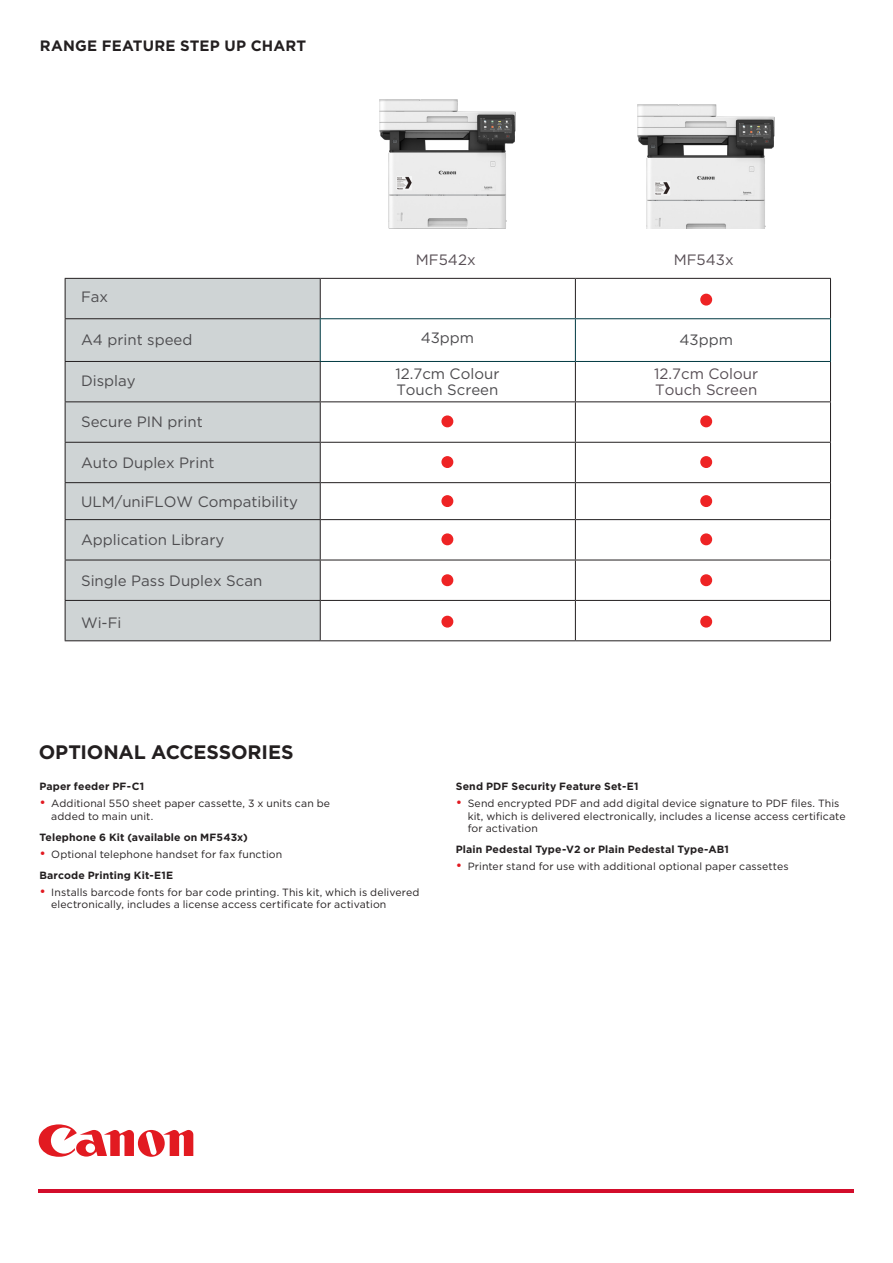
<style>
.page{position:relative;width:893px;height:1263px;background:#fff}
.page>*{position:absolute;margin:0;border:0;box-sizing:border-box;transform-origin:0 0}
.HEADER_B{font:700 19.5px "Gotham";letter-spacing:-.01em;color:#231f20}
.t1{font:15px/16.2px "Gotham";color:#4d4c4f}
.t2{font:15px/16.2px "Gotham";color:#584f55}
.Product_name{font:700 15px "Gotham";letter-spacing:.01em;color:#231f20}
.t3{font:10.5px/12.6px "Gotham";letter-spacing:.01em;color:#231f20}
.SUBHEAD{font:700 10.5px "Gotham";letter-spacing:.015em;color:#231f20}
.s1{font-size:13.5px;color:#e21a21}
</style>
<div class="page">
<svg style="left:39px;top:1124px;width:154px;height:33px"></svg>
<hr style="left:39px;top:1189px;width:815px;height:3px;background:#d30d2b">
<div style="left:66px;top:279px;width:254px;height:361px;background:#cfd4d5"></div>
<svg style="left:321px;top:279px;width:509px;height:361px"></svg>
<hr style="left:320px;top:278px;width:255px;height:1px;background:#231f20">
<hr style="left:320px;top:401px;width:255px;height:1px;background:#231f20">
<hr style="left:320px;top:442px;width:255px;height:1px;background:#231f20">
<hr style="left:320px;top:482px;width:255px;height:1px;background:#231f20">
<hr style="left:320px;top:519px;width:255px;height:1px;background:#231f20">
<hr style="left:320px;top:560px;width:255px;height:1px;background:#231f20">
<hr style="left:320px;top:600px;width:255px;height:1px;background:#231f20">
<hr style="left:320px;top:640px;width:255px;height:1px;background:#231f20">
<hr style="left:575px;top:278px;width:256px;height:1px;background:#231f20">
<hr style="left:575px;top:279px;width:1px;height:39px;background:#231f20">
<hr style="left:575px;top:362px;width:1px;height:39px;background:#231f20">
<hr style="left:575px;top:401px;width:256px;height:1px;background:#231f20">
<hr style="left:575px;top:402px;width:1px;height:40px;background:#231f20">
<hr style="left:575px;top:442px;width:256px;height:1px;background:#231f20">
<hr style="left:575px;top:443px;width:1px;height:39px;background:#231f20">
<hr style="left:575px;top:482px;width:256px;height:1px;background:#231f20">
<hr style="left:575px;top:483px;width:1px;height:36px;background:#231f20">
<hr style="left:575px;top:519px;width:256px;height:1px;background:#231f20">
<hr style="left:575px;top:520px;width:1px;height:40px;background:#231f20">
<hr style="left:575px;top:560px;width:256px;height:1px;background:#231f20">
<hr style="left:575px;top:560px;width:1px;height:40px;background:#231f20">
<hr style="left:575px;top:600px;width:256px;height:1px;background:#231f20">
<hr style="left:575px;top:601px;width:1px;height:39px;background:#231f20">
<hr style="left:575px;top:640px;width:256px;height:1px;background:#231f20">
<hr style="left:830px;top:279px;width:1px;height:39px;background:#231f20">
<hr style="left:830px;top:362px;width:1px;height:39px;background:#231f20">
<hr style="left:830px;top:402px;width:1px;height:40px;background:#231f20">
<hr style="left:830px;top:443px;width:1px;height:39px;background:#231f20">
<hr style="left:830px;top:483px;width:1px;height:36px;background:#231f20">
<hr style="left:830px;top:520px;width:1px;height:40px;background:#231f20">
<hr style="left:830px;top:560px;width:1px;height:40px;background:#231f20">
<hr style="left:830px;top:601px;width:1px;height:39px;background:#231f20">
<hr style="left:65px;top:278px;width:255px;height:1px;background:#231f20">
<hr style="left:65px;top:279px;width:1px;height:39px;background:#231f20">
<hr style="left:320px;top:279px;width:1px;height:39px;background:#231f20">
<hr style="left:65px;top:318px;width:255px;height:1px;background:#231f20">
<hr style="left:65px;top:319px;width:1px;height:42px;background:#231f20">
<hr style="left:65px;top:361px;width:255px;height:1px;background:#231f20">
<hr style="left:65px;top:362px;width:1px;height:39px;background:#231f20">
<hr style="left:320px;top:362px;width:1px;height:39px;background:#231f20">
<hr style="left:65px;top:401px;width:255px;height:1px;background:#231f20">
<hr style="left:65px;top:402px;width:1px;height:40px;background:#231f20">
<hr style="left:320px;top:402px;width:1px;height:40px;background:#231f20">
<hr style="left:65px;top:442px;width:255px;height:1px;background:#231f20">
<hr style="left:65px;top:443px;width:1px;height:39px;background:#231f20">
<hr style="left:320px;top:443px;width:1px;height:39px;background:#231f20">
<hr style="left:65px;top:482px;width:255px;height:1px;background:#231f20">
<hr style="left:65px;top:483px;width:1px;height:36px;background:#231f20">
<hr style="left:320px;top:483px;width:1px;height:36px;background:#231f20">
<hr style="left:65px;top:519px;width:255px;height:1px;background:#231f20">
<hr style="left:65px;top:520px;width:1px;height:40px;background:#231f20">
<hr style="left:320px;top:520px;width:1px;height:40px;background:#231f20">
<hr style="left:65px;top:560px;width:255px;height:1px;background:#231f20">
<hr style="left:65px;top:560px;width:1px;height:40px;background:#231f20">
<hr style="left:320px;top:560px;width:1px;height:40px;background:#231f20">
<hr style="left:65px;top:600px;width:255px;height:1px;background:#231f20">
<hr style="left:65px;top:601px;width:1px;height:39px;background:#231f20">
<hr style="left:320px;top:601px;width:1px;height:39px;background:#231f20">
<hr style="left:65px;top:640px;width:255px;height:1px;background:#231f20">
<hr style="left:320px;top:318px;width:255px;height:1px;background:#003942">
<hr style="left:320px;top:319px;width:1px;height:42px;background:#003942">
<hr style="left:320px;top:361px;width:255px;height:1px;background:#003942">
<hr style="left:575px;top:318px;width:256px;height:1px;background:#003942">
<hr style="left:575px;top:319px;width:1px;height:42px;background:#003942">
<hr style="left:575px;top:361px;width:256px;height:1px;background:#003942">
<hr style="left:830px;top:319px;width:1px;height:42px;background:#003942">
<img style="left:379px;top:100px;width:137px;height:129px">
<div style="left:442px;top:416px;width:11px;height:11px;background:#ee2324;border-radius:50%"></div>
<div style="left:441px;top:415px;width:12px;height:12px;border:2px solid #ee2324;border-radius:50%"></div>
<div style="left:442px;top:457px;width:11px;height:10px;background:#ee2324;border-radius:50%"></div>
<div style="left:441px;top:456px;width:12px;height:12px;border:2px solid #ee2324;border-radius:50%"></div>
<div style="left:442px;top:534px;width:11px;height:11px;background:#ee2324;border-radius:50%"></div>
<div style="left:441px;top:533px;width:12px;height:12px;border:2px solid #ee2324;border-radius:50%"></div>
<img style="left:638px;top:105px;width:136px;height:124px">
<div style="left:701px;top:294px;width:10px;height:11px;background:#ee2324;border-radius:50%"></div>
<div style="left:700px;top:294px;width:12px;height:12px;border:2px solid #ee2324;border-radius:50%"></div>
<div style="left:701px;top:416px;width:10px;height:11px;background:#ee2324;border-radius:50%"></div>
<div style="left:700px;top:415px;width:12px;height:12px;border:2px solid #ee2324;border-radius:50%"></div>
<div style="left:701px;top:457px;width:10px;height:10px;background:#ee2324;border-radius:50%"></div>
<div style="left:700px;top:456px;width:12px;height:12px;border:2px solid #ee2324;border-radius:50%"></div>
<div style="left:701px;top:534px;width:10px;height:11px;background:#ee2324;border-radius:50%"></div>
<div style="left:700px;top:533px;width:12px;height:12px;border:2px solid #ee2324;border-radius:50%"></div>
<div style="left:701px;top:575px;width:10px;height:10px;background:#ee2324;border-radius:50%"></div>
<div style="left:700px;top:574px;width:12px;height:12px;border:2px solid #ee2324;border-radius:50%"></div>
<div style="left:442px;top:575px;width:11px;height:10px;background:#ee2324;border-radius:50%"></div>
<div style="left:441px;top:574px;width:12px;height:12px;border:2px solid #ee2324;border-radius:50%"></div>
<div style="left:442px;top:496px;width:11px;height:10px;background:#ee2324;border-radius:50%"></div>
<div style="left:441px;top:495px;width:12px;height:12px;border:2px solid #ee2324;border-radius:50%"></div>
<div style="left:442px;top:616px;width:11px;height:11px;background:#ee2324;border-radius:50%"></div>
<div style="left:441px;top:616px;width:12px;height:12px;border:2px solid #ee2324;border-radius:50%"></div>
<div style="left:701px;top:496px;width:10px;height:10px;background:#ee2324;border-radius:50%"></div>
<div style="left:700px;top:495px;width:12px;height:12px;border:2px solid #ee2324;border-radius:50%"></div>
<div style="left:701px;top:616px;width:10px;height:11px;background:#ee2324;border-radius:50%"></div>
<div style="left:700px;top:616px;width:12px;height:12px;border:2px solid #ee2324;border-radius:50%"></div>
<p class="Product_name" style="left:40px;top:35px;width:268px">RANGE FEATURE STEP UP CHART</p>
<p class="t1" style="left:81px;top:288px;width:29px">Fax</p>
<p class="t1" style="left:81px;top:331px;width:113px">A4 print speed</p>
<p class="t1" style="left:81px;top:372px;width:56px">Display</p>
<p class="t1" style="left:81px;top:414px;width:123px">Secure PIN print</p>
<p class="t1" style="left:81px;top:454px;width:135px">Auto Duplex Print</p>
<p class="t1" style="left:81px;top:493px;width:219px">ULM/uniFLOW Compatibility</p>
<p class="t1" style="left:81px;top:532px;width:145px">Application Library</p>
<p class="t1" style="left:81px;top:572px;width:183px">Single Pass Duplex Scan</p>
<p class="t1" style="left:81px;top:614px;width:42px">Wi-Fi</p>
<p class="HEADER_B" style="left:39px;top:739px;width:256px">OPTIONAL ACCESSORIES</p>
<p class="t2" style="left:416px;top:251px;width:61px">MF542x</p>
<p class="t2" style="left:674px;top:251px;width:61px">MF543x</p>
<p class="t1" style="left:421px;top:330px;width:55px">43ppm</p>
<p class="t1" style="left:679px;top:331px;width:55px">43ppm</p>
<p class="t1" style="left:395px;top:365px;width:106px">12.7cm Colour<br>Touch Screen</p>
<p class="t2" style="left:654px;top:365px;width:106px">12.7cm Colour<br>Touch Screen</p>
<p class="SUBHEAD" style="left:39px;top:779px;width:106px">Paper feeder PF-C1</p>
<p class="t3" style="left:51px;top:797px;width:280px;text-indent:-12px"><span class="s1">•</span> Additional 550 sheet paper cassette, 3 x units can be added to main unit.</p>
<p class="SUBHEAD" style="left:39px;top:830px;width:210px">Telephone 6 Kit (available on MF543x)</p>
<p class="t3" style="left:39px;top:847px;width:244px"><span class="s1">•</span> Optional telephone handset for fax function</p>
<p class="SUBHEAD" style="left:39px;top:868px;width:135px">Barcode Printing Kit-E1E</p>
<p class="t3" style="left:51px;top:885px;width:370px;text-indent:-12px"><span class="s1">•</span> Installs barcode fonts for bar code printing. This kit, which is delivered electronically, includes a license access certificate for activation</p>
<p class="SUBHEAD" style="left:456px;top:779px;width:184px">Send PDF Security Feature Set-E1</p>
<p class="t3" style="left:468px;top:797px;width:379px;text-indent:-12px"><span class="s1">•</span> Send encrypted PDF and add digital device signature to PDF files. This kit, which is delivered electronically, includes a license access certificate for activation</p>
<p class="SUBHEAD" style="left:456px;top:843px;width:275px">Plain Pedestal Type-V2 or Plain Pedestal Type-AB1</p>
<p class="t3" style="left:456px;top:860px;width:334px"><span class="s1">•</span> Printer stand for use with additional optional paper cassettes</p>
</div>
